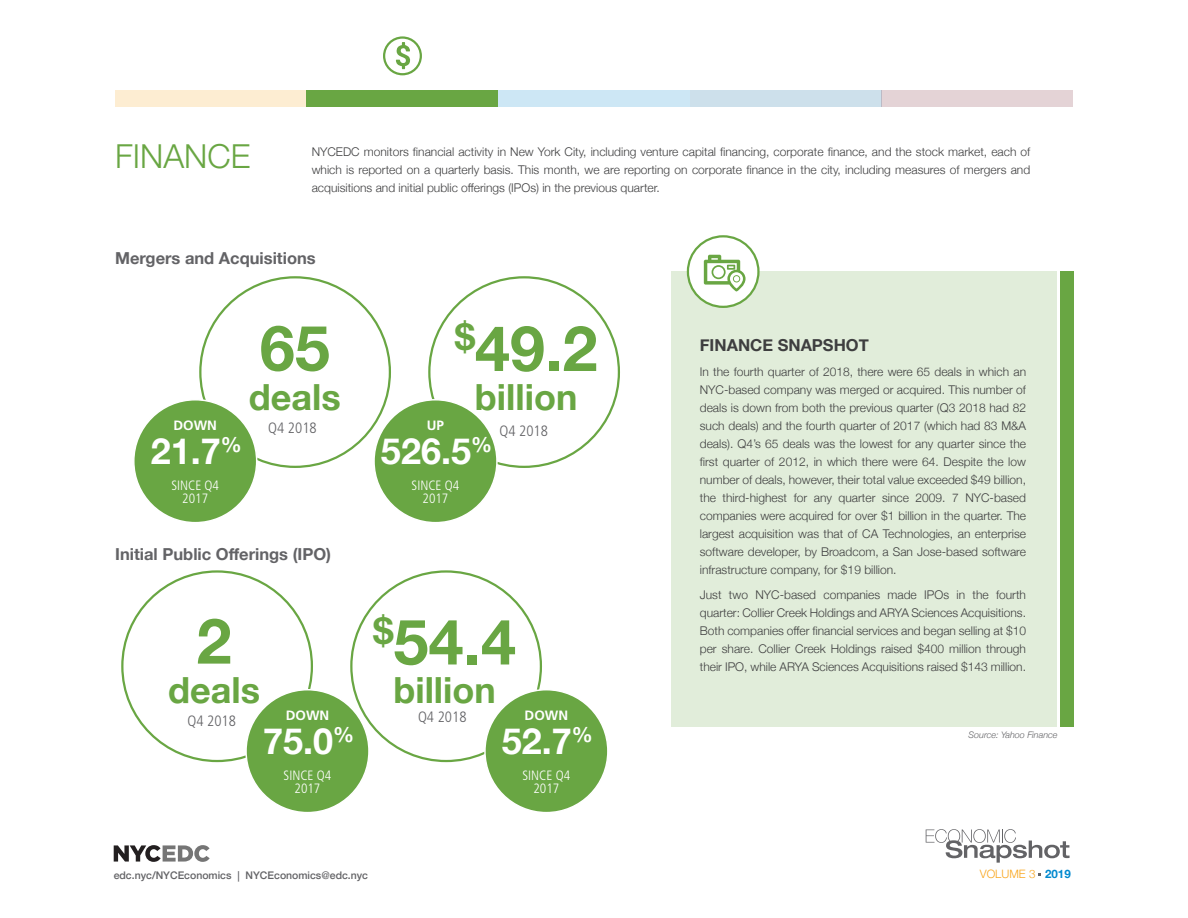
<style>
.page{position:relative;width:1188px;height:918px;background:#fff}
.page>*{position:absolute;margin:0;border:0;box-sizing:border-box;transform-origin:0 0}
.t1{font:700 63px "Helvetica Neue";color:#69a643}
.t2{font:700 36px "Helvetica Neue";color:#69a643}
.t3{font:700 36px "Helvetica Neue";color:#fff}
.t4{font:300 33px "Helvetica Neue";color:#69a643}
.t5{font:700 16.5px "Helvetica Neue";color:#636366}
.t6{font:700 16.5px "Helvetica Neue";color:#3e3e3f}
.t7{font:300 condensed 15px "Frutiger";color:#636366}
.t8{font:300 condensed 13.5px/13.2px "Frutiger";color:#fff;text-align:center}
.t9{font:700 13.5px "Frutiger";color:#fff}
.t10{font:300 12px/18px "Helvetica Neue";color:#3e3e3f;text-align:justify}
.t11{font:300 11.55px "Helvetica Neue";color:#f9a51b}
.t12{font:500 10.5px "Helvetica Neue";color:#636366}
.t13{font:italic 300 9px "Helvetica Neue";color:#636366}
.s1{font-family:"Frutiger";font-weight:400}
.s2{font-weight:700;color:#0089cf}
</style>
<div class="page">
<svg style="left:114px;top:845px;width:96px;height:17px"></svg>
<svg style="left:926px;top:829px;width:144px;height:34px"></svg>
<div style="left:115px;top:90px;width:192px;height:16px;background:#fdedd2"></div>
<div style="left:307px;top:90px;width:191px;height:16px;background:#69a643"></div>
<div style="left:690px;top:90px;width:191px;height:16px;background:#cde0eb"></div>
<div style="left:498px;top:90px;width:192px;height:16px;background:#cde7f5"></div>
<div style="left:881px;top:90px;width:192px;height:16px;background:#e4d3d6"></div>
<div style="left:383px;top:36px;width:39px;height:39px;border:2px solid #69a643;border-radius:50%"></div>
<svg style="left:396px;top:42px;width:14px;height:27px"></svg>
<div style="left:672px;top:272px;width:385px;height:455px;background:#e1edda"></div>
<div style="left:1060px;top:272px;width:13px;height:455px;background:#69a643"></div>
<div style="left:688px;top:236px;width:70px;height:71px;background:#fff;border-radius:50%"></div>
<div style="left:687px;top:235px;width:73px;height:73px;border:2px solid #69a643;border-radius:50%"></div>
<svg style="left:704px;top:255px;width:42px;height:36px"></svg>
<div style="left:485px;top:690px;width:123px;height:123px;background:#69a643;border-radius:50%"></div>
<div style="left:246px;top:690px;width:123px;height:123px;background:#69a643;border-radius:50%"></div>
<div style="left:374px;top:400px;width:123px;height:123px;background:#69a643;border-radius:50%"></div>
<div style="left:134px;top:400px;width:123px;height:123px;background:#69a643;border-radius:50%"></div>
<h3 class="t4" style="left:115px;top:130px;width:137px">FINANCE</h3>
<p class="t10" style="left:312px;top:141px;width:720px">NYCEDC monitors financial activity in New York City, including venture capital financing, corporate finance, and the stock market, each of which is reported on a quarterly basis. This month, we are reporting on corporate finance in the city, including measures of mergers and acquisitions and initial public offerings (IPOs) in the previous quarter.</p>
<h3 class="t5" style="left:115px;top:246px;width:202px">Mergers and Acquisitions</h3>
<h1 class="t1" style="left:260px;top:299px;width:72px">65</h1>
<h2 class="t2" style="left:249px;top:369px;width:93px">deals</h2>
<h1 class="t1" style="left:455px;top:299px;width:144px"><sup>$</sup>49.2</h1>
<h2 class="t2" style="left:475px;top:369px;width:104px">billion</h2>
<p class="t9" style="left:173px;top:418px;width:45px">DOWN</p>
<p class="t9" style="left:427px;top:418px;width:19px">UP</p>
<p class="t7" style="left:268px;top:420px;width:50px">Q4 2018</p>
<p class="t7" style="left:499px;top:423px;width:50px">Q4 2018</p>
<h2 class="t3" style="left:151px;top:423px;width:93px">21.7<sup>%</sup></h2>
<h2 class="t3" style="left:381px;top:423px;width:113px">526.5<sup>%</sup></h2>
<p class="t8" style="left:171px;top:479px;width:49px">SINCE Q4<br>2017</p>
<h3 class="t5" style="left:115px;top:542px;width:218px">Initial Public Offerings (IPO)</h3>
<h1 class="t1" style="left:197px;top:592px;width:37px">2</h1>
<h2 class="t2" style="left:168px;top:662px;width:93px">deals</h2>
<p class="t8" style="left:412px;top:479px;width:49px">SINCE Q4<br>2017</p>
<h1 class="t1" style="left:373px;top:593px;width:144px"><sup>$</sup>54.4</h1>
<h2 class="t2" style="left:393px;top:662px;width:104px">billion</h2>
<p class="t9" style="left:286px;top:708px;width:45px">DOWN</p>
<p class="t9" style="left:525px;top:708px;width:45px">DOWN</p>
<p class="t7" style="left:187px;top:713px;width:50px">Q4 2018</p>
<p class="t7" style="left:418px;top:708px;width:50px">Q4 2018</p>
<h2 class="t3" style="left:263px;top:713px;width:93px">75.0<sup>%</sup></h2>
<h2 class="t3" style="left:502px;top:713px;width:93px">52.7<sup>%</sup></h2>
<p class="t8" style="left:284px;top:769px;width:49px">SINCE Q4<br>2017</p>
<p class="t8" style="left:523px;top:769px;width:49px">SINCE Q4<br>2017</p>
<h3 class="t6" style="left:700px;top:333px;width:171px">FINANCE SNAPSHOT</h3>
<p class="t10" style="left:700px;top:362px;width:328px">In the fourth quarter of 2018, there were 65 deals in which an NYC-based company was merged or acquired. This number of deals is down from both the previous quarter (Q3 2018 had 82 such deals) and the fourth quarter of 2017 (which had 83 M&amp;A deals). Q4’s 65 deals was the lowest for any quarter since the first quarter of 2012, in which there were 64. Despite the low number of deals, however, their total value exceeded $49 billion, the third-highest for any quarter since 2009. 7 NYC-based companies were acquired for over $1 billion in the quarter. The largest acquisition was that of CA Technologies, an enterprise software developer, by Broadcom, a San Jose-based software infrastructure company, for $19 billion.</p>
<p class="t10" style="left:700px;top:585px;width:328px">Just two NYC-based companies made IPOs in the fourth quarter: Collier Creek Holdings and ARYA Sciences Acquisitions.<br>Both companies offer financial services and began selling at $10 per share. Collier Creek Holdings raised $400 million through their IPO, while ARYA Sciences Acquisitions raised $143 million.</p>
<p class="t13" style="left:969px;top:728px;width:91px">Source: Yahoo Finance</p>
<p class="t12" style="left:114px;top:867px;width:256px">edc.nyc/NYCEconomics <span class="s1">|</span> NYCEconomics@edc.nyc</p>
<p class="t11" style="left:980px;top:865px;width:92px">VOLUME 3 <span class="s2">2019</span></p>
</div>
